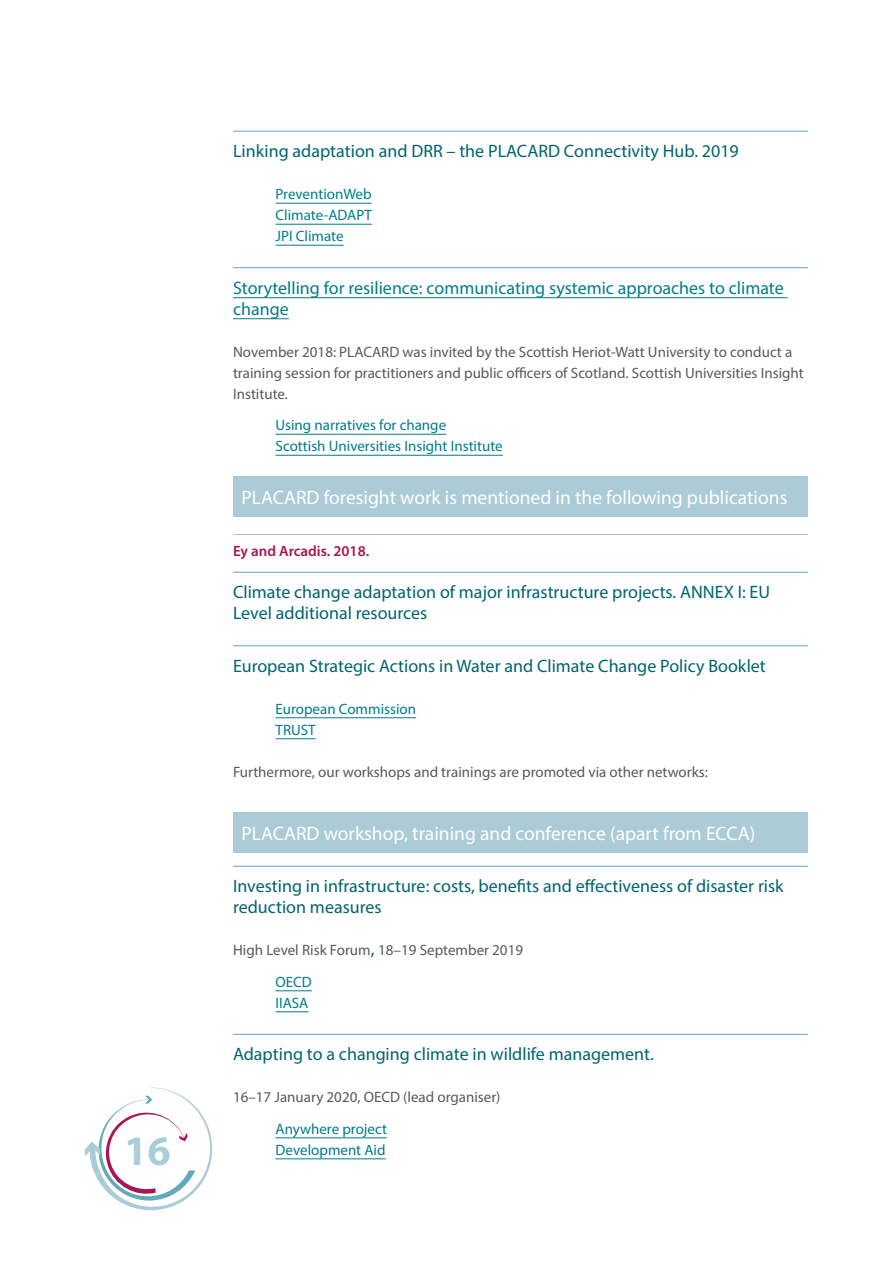
<style>
.page{position:relative;width:893px;height:1263px;background:#fff}
.page>*{position:absolute;margin:0;border:0;box-sizing:border-box;transform-origin:0 0}
.t1{font:700 42px "Myriad Pro";color:#aaced8}
.subhead{font:19.5px "Myriad Pro";color:#fff}
.subhead-2{font:18px/21px "Myriad Pro";color:#006470}
.subhead-2-2{font:18px/21px "Myriad Pro";color:#007c8b}
.para-less-space{font:15px/21px "Myriad Pro";color:#58595b}
.para-less-space-2{font:15px "Myriad Pro";color:#007c8b}
.lead{font:600 15px "Myriad Pro";color:#a81553}
.s1{font-size:18px;color:#006470}
</style>
<div class="page">
<svg style="left:85px;top:1087px;width:127px;height:123px"></svg>
<hr style="left:233px;top:131px;width:575px;height:1px;background:#62a9bb">
<hr style="left:276px;top:203px;width:96px;height:1px;background:#007c8b">
<hr style="left:276px;top:224px;width:96px;height:1px;background:#007c8b">
<hr style="left:276px;top:245px;width:68px;height:1px;background:#007c8b">
<hr style="left:233px;top:267px;width:575px;height:1px;background:#62a9bb">
<hr style="left:233px;top:297px;width:555px;height:1px;background:#007c8b">
<hr style="left:233px;top:318px;width:56px;height:1px;background:#007c8b">
<hr style="left:276px;top:434px;width:170px;height:1px;background:#007c8b">
<hr style="left:276px;top:455px;width:227px;height:1px;background:#007c8b">
<div style="left:233px;top:476px;width:575px;height:41px;background:#abcbd7"></div>
<hr style="left:233px;top:534px;width:575px;height:1px;background:#bcbec0">
<hr style="left:233px;top:572px;width:575px;height:1px;background:#62a9bb">
<hr style="left:233px;top:645px;width:575px;height:1px;background:#62a9bb">
<hr style="left:276px;top:717px;width:140px;height:1px;background:#007c8b">
<hr style="left:276px;top:738px;width:40px;height:1px;background:#007c8b">
<div style="left:233px;top:812px;width:575px;height:41px;background:#abcbd7"></div>
<hr style="left:233px;top:866px;width:575px;height:1px;background:#62a9bb">
<hr style="left:276px;top:990px;width:36px;height:1px;background:#007c8b">
<hr style="left:276px;top:1011px;width:32px;height:1px;background:#007c8b">
<hr style="left:233px;top:1034px;width:575px;height:1px;background:#62a9bb">
<hr style="left:276px;top:1137px;width:111px;height:1px;background:#007c8b">
<hr style="left:276px;top:1158px;width:110px;height:1px;background:#007c8b">
<h1 class="t1" style="left:124px;top:1124px;width:48px">16</h1>
<p class="subhead-2" style="left:233px;top:140px;width:507px">Linking adaptation and DRR – the PLACARD Connectivity Hub. 2019</p>
<p class="para-less-space-2" style="left:276px;top:185px;width:98px">PreventionWeb</p>
<p class="para-less-space-2" style="left:276px;top:206px;width:98px">Climate-ADAPT</p>
<p class="para-less-space-2" style="left:276px;top:227px;width:70px">JPI Climate</p>
<p class="subhead-2-2" style="left:233px;top:277px;width:552px">Storytelling for resilience: communicating systemic approaches to climate change</p>
<p class="para-less-space" style="left:233px;top:341px;width:572px">November 2018: PLACARD was invited by the Scottish Heriot-Watt University to conduct a training session for practitioners and public officers of Scotland. Scottish Universities Insight<br>Institute.</p>
<p class="para-less-space-2" style="left:276px;top:416px;width:172px">Using narratives for change</p>
<p class="para-less-space-2" style="left:276px;top:437px;width:229px">Scottish Universities Insight Institute</p>
<p class="subhead" style="left:242px;top:485px;width:547px">PLACARD foresight work is mentioned in the following publications</p>
<p class="lead" style="left:233px;top:541px;width:138px">Ey and Arcadis. 2018.</p>
<p class="subhead-2" style="left:233px;top:581px;width:539px">Climate change adaptation of major infrastructure projects. ANNEX I: EU<br>Level additional resources</p>
<p class="subhead-2" style="left:233px;top:655px;width:534px">European Strategic Actions in Water and Climate Change Policy Booklet</p>
<p class="para-less-space-2" style="left:276px;top:699px;width:142px">European Commission</p>
<p class="para-less-space-2" style="left:276px;top:720px;width:42px">TRUST</p>
<p class="para-less-space" style="left:233px;top:761px;width:476px">Furthermore, our workshops and trainings are promoted via other networks:</p>
<p class="subhead" style="left:242px;top:821px;width:515px">PLACARD workshop, training and conference (apart from ECCA)</p>
<p class="subhead-2" style="left:233px;top:875px;width:552px">Investing in infrastructure: costs, benefits and effectiveness of disaster risk reduction measures</p>
<p class="para-less-space" style="left:233px;top:939px;width:292px">High Level Risk Forum<span class="s1">,</span> 18–19 September 2019</p>
<p class="para-less-space-2" style="left:276px;top:972px;width:38px">OECD</p>
<p class="para-less-space-2" style="left:276px;top:993px;width:34px">IIASA</p>
<p class="subhead-2" style="left:233px;top:1043px;width:422px">Adapting to a changing climate in wildlife management.</p>
<p class="para-less-space" style="left:233px;top:1086px;width:269px">16–17 January 2020, OECD (lead organiser)</p>
<p class="para-less-space-2" style="left:276px;top:1119px;width:113px">Anywhere project</p>
<p class="para-less-space-2" style="left:276px;top:1140px;width:111px">Development Aid</p>
</div>
